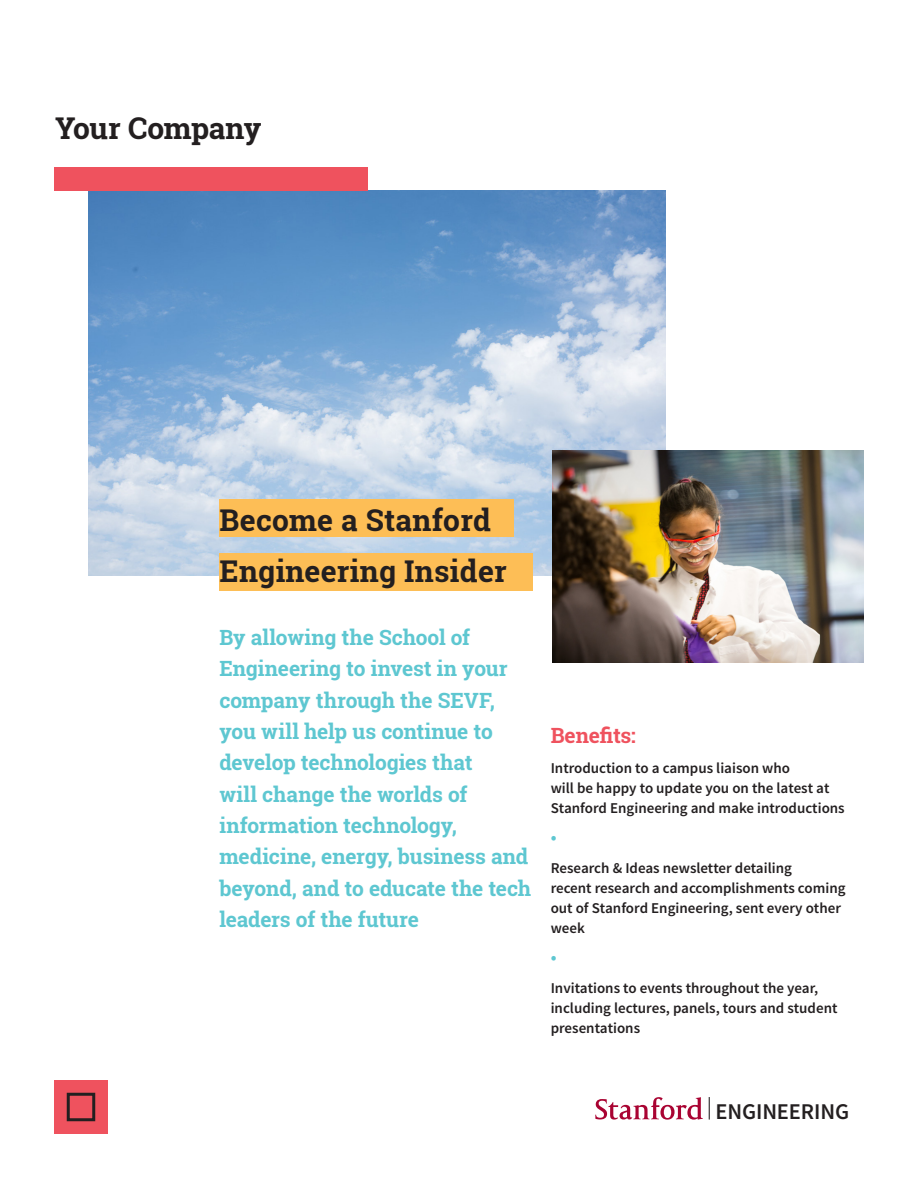
<style>
.page{position:relative;width:918px;height:1188px;background:#fff}
.page>*{position:absolute;margin:0;border:0;box-sizing:border-box;transform-origin:0 0}
.t1{font:700 30px/51px "Roboto Slab";letter-spacing:.01em;color:#231f20}
.t2{font:700 30px "Roboto Slab";letter-spacing:-.015em;color:#231f20}
.t3{font:600 22.5px "Source Sans Pro";letter-spacing:-.005em;color:#231f20}
.t4{font:700 21px/31.3px "Roboto Slab";letter-spacing:-.01em;color:#5ec7d1}
.txt{font:700 21px "Roboto Slab";letter-spacing:-.005em;color:#ef525e}
.txt-2{font:600 18px "Source Sans Pro";color:#5ec7d1}
.txt-3{font:600 15px/20px "Source Sans Pro";color:#231f20}
</style>
<div class="page">
<img style="left:88px;top:191px;width:577px;height:384px">
<div style="left:219px;top:500px;width:295px;height:37px;background:#fdbe56"></div>
<div style="left:219px;top:554px;width:314px;height:37px;background:#fdbe56"></div>
<img style="left:552px;top:451px;width:311px;height:212px">
<svg style="left:709px;top:1097px;width:1px;height:23px"></svg>
<svg style="left:595px;top:1097px;width:108px;height:23px"></svg>
<div style="left:54px;top:167px;width:313px;height:23px;background:#ef525e"></div>
<div style="left:54px;top:1080px;width:54px;height:54px;background:#ef525e"></div>
<div style="left:67px;top:1093px;width:28px;height:28px;border:3px solid #231f20"></div>
<p class="t2" style="left:55px;top:108px;width:208px">Your Company</p>
<p class="t1" style="left:220px;top:494px;width:289px">Become a Stanford<br>Engineering Insider</p>
<p class="t4" style="left:219px;top:622px;width:313px">By allowing the School of<br>Engineering to invest in your company through the SEVF, you will help us continue to develop technologies that<br>will change the worlds of information technology, medicine, energy, business and beyond, and to educate the tech leaders of the future</p>
<p class="txt" style="left:551px;top:721px;width:87px">Benefits:</p>
<p class="txt-3" style="left:551px;top:758px;width:296px">Introduction to a campus liaison who<br>will be happy to update you on the latest at<br>Stanford Engineering and make introductions</p>
<p class="txt-2" style="left:551px;top:825px;width:7px">•</p>
<p class="txt-3" style="left:551px;top:858px;width:296px">Research &amp; Ideas newsletter detailing<br>recent research and accomplishments coming out of Stanford Engineering, sent every other week</p>
<p class="txt-2" style="left:551px;top:945px;width:7px">•</p>
<p class="txt-3" style="left:551px;top:978px;width:288px">Invitations to events throughout the year, including lectures, panels, tours and student presentations</p>
<p class="t3" style="left:716px;top:1098px;width:135px">ENGINEERING</p>
</div>
